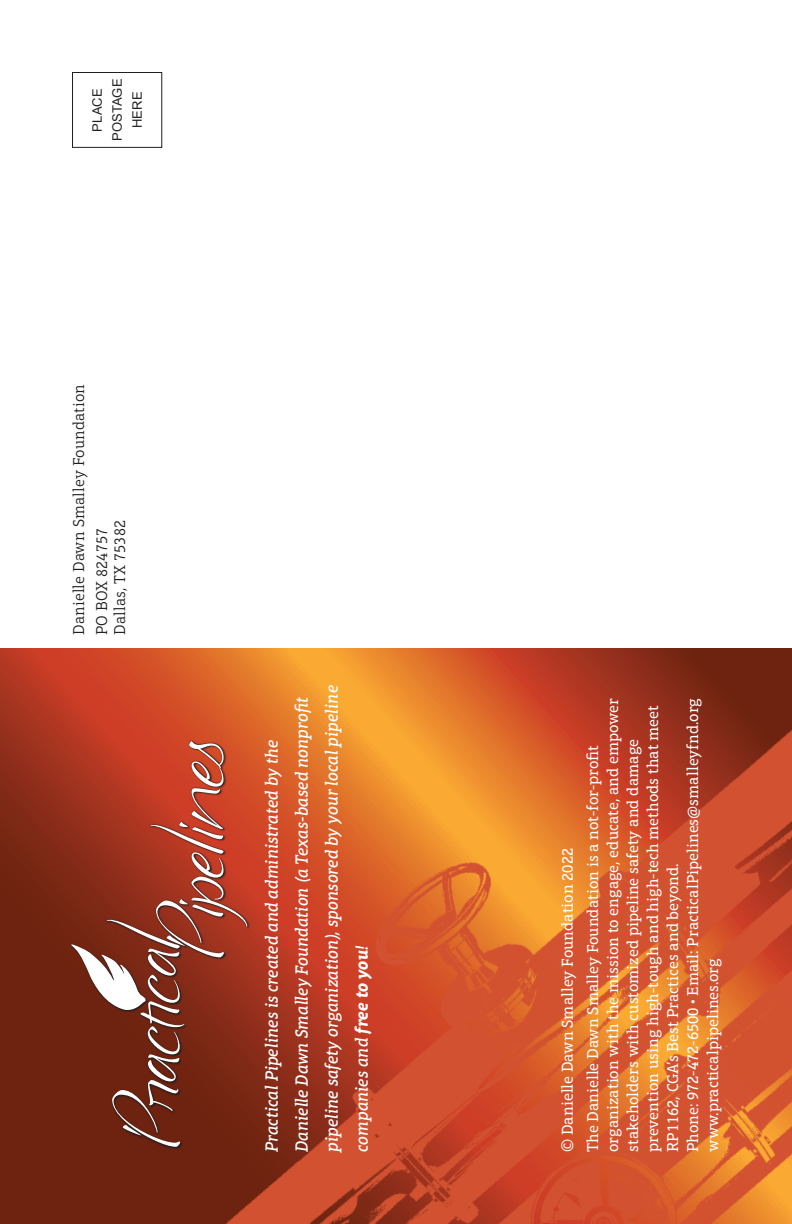
<style>
.page{position:relative;width:792px;height:1224px;background:#fff}
.page>*{position:absolute;margin:0;border:0;box-sizing:border-box;transform-origin:0 0}
._2020mailPanelBody{font:italic 500 18px/30px "Aptifer Slab LT Pro";color:#fff}
._2020vistaprintCopyr{font:16px/20px "Aptifer Slab LT Pro";color:#fff}
._2020vistaprintRetur{font:300 16px/18px "Aptifer Slab LT Pro";letter-spacing:.01em;color:#231f20}
._2020vistaprintCopyr-2{font:13px/20px "Arial";letter-spacing:.01em;color:#231f20;text-align:center}
.s1{font-weight:700}
</style>
<div class="page">
<svg style="left:0;top:648px;width:792px;height:576px;background:#9c3b1b"></svg>
<img style="left:177px;top:698px;width:615px;height:526px">
<svg style="left:71px;top:741px;width:176px;height:406px;background:#973e2c"></svg>
<div style="left:72px;top:72px;width:90px;height:76px;border:1px solid #231f20"></div>
<p class="_2020vistaprintCopyr-2" style="left:87px;top:141px;width:64px;rotate:-90deg">PLACE<br>POSTAGE<br>HERE</p>
<p class="_2020vistaprintRetur" style="left:70px;top:635px;width:253px;rotate:-90deg">Danielle Dawn Smalley Foundation</p>
<p class="_2020vistaprintRetur" style="left:93px;top:635px;width:116px;rotate:-90deg">PO BOX 824757<br>Dallas, TX 75382</p>
<p class="_2020mailPanelBody" style="left:257px;top:1152px;width:469px;rotate:-90deg">Practical Pipelines is created and administrated by the Danielle Dawn Smalley Foundation (a Texas-based nonprofit pipeline safety organization), sponsored by your local pipeline companies and <span class="s1">free to you</span>!</p>
<p class="_2020vistaprintCopyr" style="left:557px;top:1152px;width:306px;rotate:-90deg">© Danielle Dawn Smalley Foundation 2022</p>
<p class="_2020vistaprintCopyr" style="left:583px;top:1152px;width:455px;rotate:-90deg">The Danielle Dawn Smalley Foundation is a not-for-profit organization with the mission to engage, educate, and empower stakeholders with customized pipeline safety and damage prevention using high-tough and high-tech methods that meet RP1162, CGA’s Best Practices and beyond.</p>
<p class="_2020vistaprintCopyr" style="left:683px;top:1152px;width:455px;rotate:-90deg">Phone: 972-472-6500 • Email: PracticalPipelines@smalleyfnd.org</p>
<p class="_2020vistaprintCopyr" style="left:703px;top:1152px;width:195px;rotate:-90deg">www.practicalpipelines.org</p>
</div>
